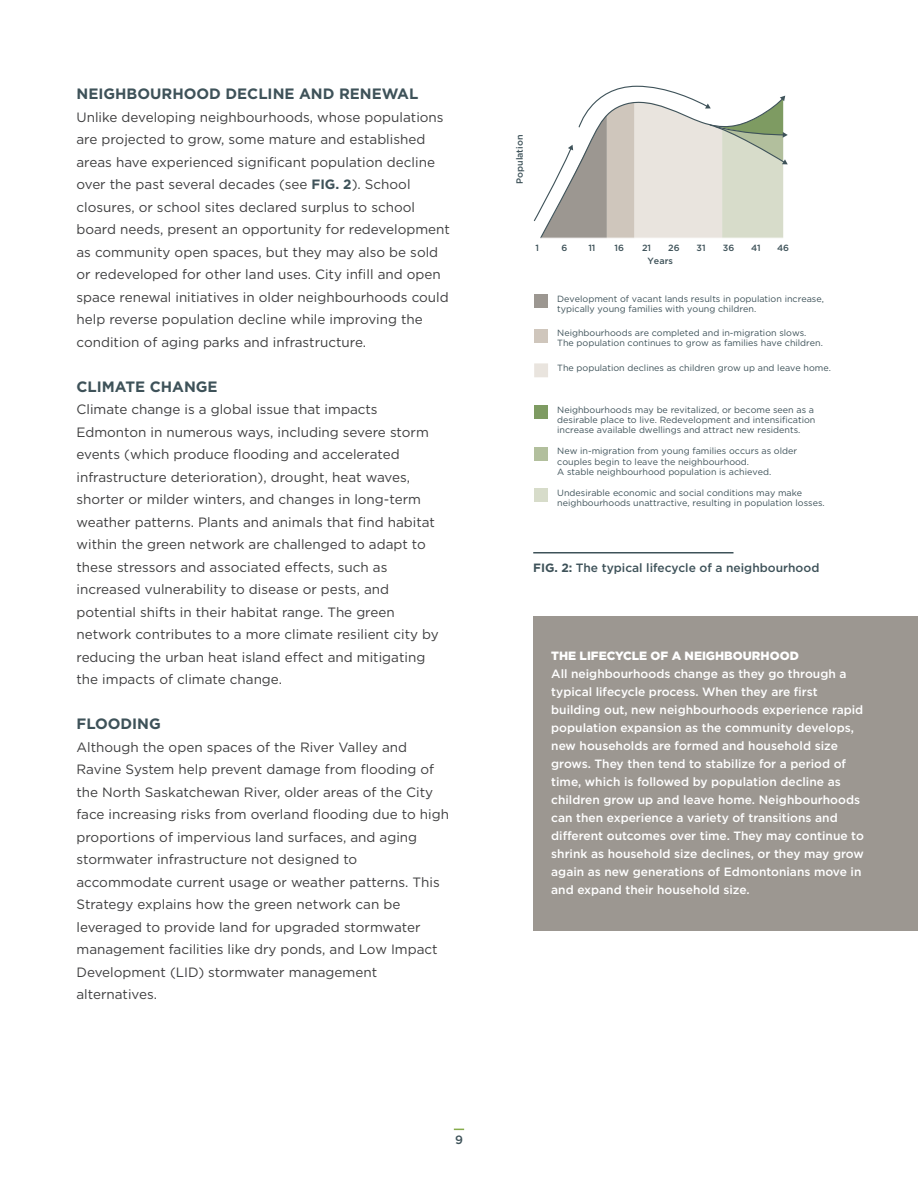
<style>
.page{position:relative;width:918px;height:1188px;background:#fff}
.page>*{position:absolute;margin:0;border:0;box-sizing:border-box;transform-origin:0 0}
._4_Header{font:700 15px "Gotham";color:#3e5259}
.Text{font:13.5px/22.5px "Gotham";color:#3e3e3f}
.Text_-_Small{font:500 12px/18px "Gotham";color:#fff}
.t1{font:500 12px "Gotham";color:#3e5259}
.Text_-_Small-2{font:900 12px "Gotham";color:#fff}
.t2{font:9px/10.2px "Gotham";color:#3e5259}
.t3{font:500 9px "Gotham";color:#3e5259}
.s1{font-weight:700;color:#3e5259}
.s2{font-weight:700}
</style>
<div class="page">
<div style="left:533px;top:616px;width:385px;height:316px;background:#9c9791"></div>
<div style="left:534px;top:294px;width:14px;height:14px;background:#9c9791"></div>
<div style="left:534px;top:329px;width:14px;height:14px;background:#cfc6bc"></div>
<div style="left:534px;top:363px;width:14px;height:14px;background:#e9e4de"></div>
<div style="left:534px;top:405px;width:14px;height:14px;background:#7e9b62"></div>
<div style="left:534px;top:447px;width:14px;height:14px;background:#b2bf9d"></div>
<div style="left:534px;top:488px;width:14px;height:14px;background:#d7dcca"></div>
<svg style="left:533px;top:85px;width:255px;height:153px"></svg>
<hr style="left:533px;top:552px;width:201px;height:2px;background:#3e5259">
<p class="_4_Header" style="left:76px;top:84px;width:343px">NEIGHBOURHOOD DECLINE AND RENEWAL</p>
<p class="Text" style="left:76px;top:105px;width:375px">Unlike developing neighbourhoods, whose populations are projected to grow, some mature and established areas have experienced significant population decline over the past several decades (see <span class="s1">FIG. 2</span>). School closures, or school sites declared surplus to school board needs, present an opportunity for redevelopment as community open spaces, but they may also be sold or redeveloped for other land uses. City infill and open space renewal initiatives in older neighbourhoods could help reverse population decline while improving the condition of aging parks and infrastructure.</p>
<p class="_4_Header" style="left:76px;top:376px;width:143px">CLIMATE CHANGE</p>
<p class="Text" style="left:76px;top:398px;width:364px">Climate change is a global issue that impacts Edmonton in numerous ways, including severe storm events (which produce flooding and accelerated infrastructure deterioration), drought, heat waves, shorter or milder winters, and changes in long-term weather patterns. Plants and animals that find habitat within the green network are challenged to adapt to these stressors and associated effects, such as increased vulnerability to disease or pests, and potential shifts in their habitat range. The green network contributes to a more climate resilient city by reducing the urban heat island effect and mitigating the impacts of climate change.</p>
<p class="_4_Header" style="left:76px;top:714px;width:86px">FLOODING</p>
<p class="Text" style="left:76px;top:735px;width:374px">Although the open spaces of the River Valley and Ravine System help prevent damage from flooding of the North Saskatchewan River, older areas of the City face increasing risks from overland flooding due to high proportions of impervious land surfaces, and aging stormwater infrastructure not designed to accommodate current usage or weather patterns. This Strategy explains how the green network can be leveraged to provide land for upgraded stormwater management facilities like dry ponds, and Low Impact Development (LID) stormwater management alternatives.</p>
<p class="t3" style="left:515px;top:184px;width:51px;rotate:-90deg">Population</p>
<p class="t3" style="left:535px;top:243px;width:5px">1</p>
<p class="t3" style="left:562px;top:243px;width:7px">6</p>
<p class="t3" style="left:588px;top:243px;width:9px">11</p>
<p class="t3" style="left:615px;top:243px;width:11px">16</p>
<p class="t3" style="left:642px;top:243px;width:11px">21</p>
<p class="t3" style="left:668px;top:243px;width:13px">26</p>
<p class="t3" style="left:697px;top:243px;width:11px">31</p>
<p class="t3" style="left:723px;top:243px;width:13px">36</p>
<p class="t3" style="left:751px;top:243px;width:11px">41</p>
<p class="t3" style="left:777px;top:243px;width:14px">46</p>
<p class="t3" style="left:648px;top:256px;width:27px">Years</p>
<p class="t2" style="left:557px;top:293px;width:268px">Development of vacant lands results in population increase, typically young families with young children.</p>
<p class="t2" style="left:557px;top:328px;width:267px">Neighbourhoods are completed and in-migration slows.<br>The population continues to grow as families have children.</p>
<p class="t2" style="left:557px;top:362px;width:275px">The population declines as children grow up and leave home.</p>
<p class="t2" style="left:557px;top:404px;width:260px">Neighbourhoods may be revitalized, or become seen as a desirable place to live. Redevelopment and intensification increase available dwellings and attract new residents.</p>
<p class="t2" style="left:557px;top:446px;width:241px">New in-migration from young families occurs as older couples begin to leave the neighbourhood.<br>A stable neighbourhood population is achieved.</p>
<p class="t2" style="left:557px;top:488px;width:269px">Undesirable economic and social conditions may make neighbourhoods unattractive, resulting in population losses.</p>
<p class="t1" style="left:533px;top:559px;width:288px"><span class="s2">FIG. 2:</span> The typical lifecycle of a neighbourhood</p>
<p class="Text_-_Small-2" style="left:551px;top:647px;width:249px">THE LIFECYCLE OF A NEIGHBOURHOOD</p>
<p class="Text_-_Small" style="left:551px;top:664px;width:314px">All neighbourhoods change as they go through a typical lifecycle process. When they are first building out, new neighbourhoods experience rapid population expansion as the community develops, new households are formed and household size grows. They then tend to stabilize for a period of time, which is followed by population decline as children grow up and leave home. Neighbourhoods can then experience a variety of transitions and different outcomes over time. They may continue to shrink as household size declines, or they may grow again as new generations of Edmontonians move in and expand their household size.</p>
<p class="t1" style="left:455px;top:1132px;width:9px">9</p>
</div>
